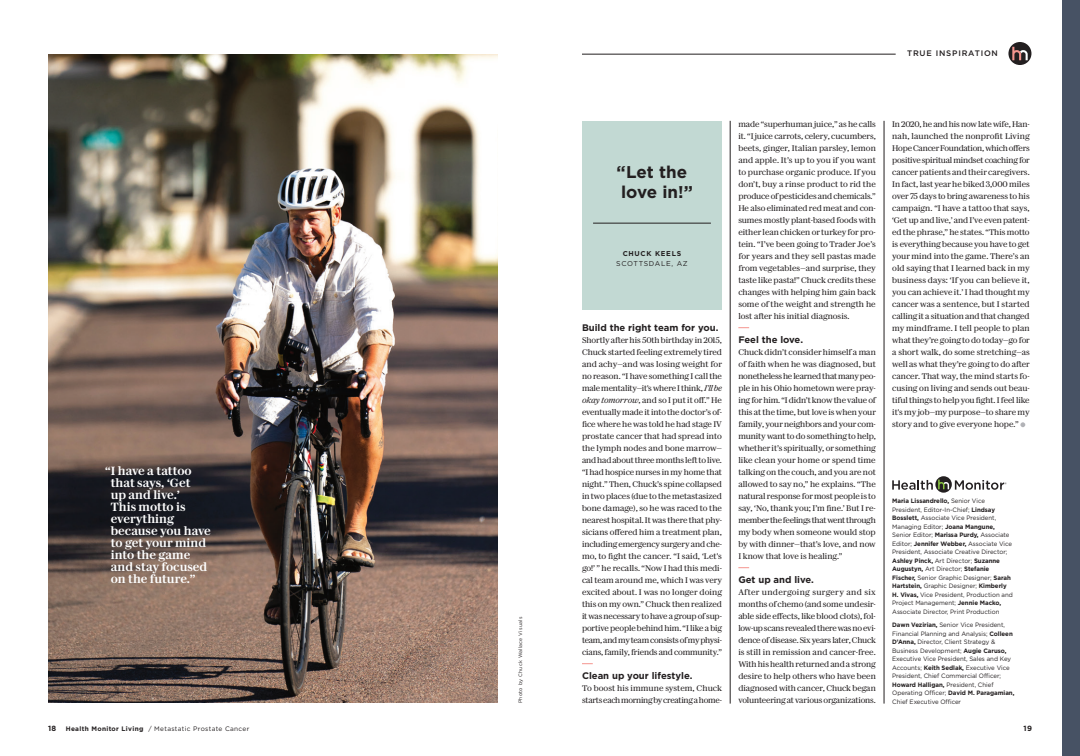
<style>
.page{position:relative;width:1080px;height:756px;background:#fff}
.page>*{position:absolute;margin:0;border:0;box-sizing:border-box;transform-origin:0 0}
.HED_Patient_Feature{font:700 17px/20px "Gotham";color:#231f20}
.t1{font:500 12px/12px "Darby Serif Text";color:#fff}
.BODY_COPY_SERIF{font:700 9.5px "Gotham";color:#231f20}
.BODY_COPY_SERIF-2{font:8.2px/12px "Darby Serif Text";letter-spacing:-.01em;color:#231f20;text-align:justify}
.TOC_Story_Subhead{font:500 8px "Gotham";letter-spacing:.1em;color:#231f20}
.t2{font:700 7.5px "Gotham";color:#231f20}
.InfoGraphic_BOOK{font:7px "Gotham";letter-spacing:.1em;color:#231f20}
.InforGraphic_Subhead_Gotham_BOLD{font:700 7px "Gotham";letter-spacing:.1em;color:#231f20}
.t3{font:6.5px "Gotham";letter-spacing:.05em;color:#231f20}
.t4{font:6.3px/8.5px "Gotham";letter-spacing:-.005em;color:#231f20}
.GUTTER_CREDIT{font:5px "Gotham";letter-spacing:.05em;color:#231f20}
.s1{font-style:italic}
.s2{font-weight:700}
</style>
<div class="page">
<svg style="left:1020px;top:422px;width:5px;height:5px"></svg>
<hr style="left:730px;top:121px;width:1px;height:583px;background:#231f20">
<hr style="left:884px;top:121px;width:1px;height:583px;background:#231f20">
<img style="left:48px;top:54px;width:450px;height:649px">
<div style="left:1062px;top:0;width:18px;height:756px;background:#475264"></div>
<div style="left:582px;top:121px;width:140px;height:189px;background:#c2d9d3"></div>
<hr style="left:593px;top:223px;width:118px;height:1px;background:#231f20">
<hr style="left:582px;top:54px;width:314px;height:1px;background:#231f20">
<svg style="left:1008px;top:42px;width:23px;height:23px"></svg>
<svg style="left:1012px;top:47px;width:16px;height:13px"></svg>
<svg style="left:955px;top:480px;width:52px;height:10px"></svg>
<svg style="left:935px;top:476px;width:17px;height:17px"></svg>
<svg style="left:892px;top:480px;width:57px;height:10px"></svg>
<p class="t1" style="left:111px;top:464px;width:102px;text-indent:-6px">“I have a tattoo that says, ‘Get<br>up and live.’<br>This motto is everything because you have to get your mind into the game and stay focused on the future.”</p>
<p class="GUTTER_CREDIT" style="left:517px;top:703px;width:88px;rotate:-90deg">Photo by Chuck Wallace Visuals</p>
<p class="TOC_Story_Subhead" style="left:907px;top:48px;width:92px">TRUE INSPIRATION</p>
<p class="HED_Patient_Feature" style="left:617px;top:162px;width:78px">“Let the love in!”</p>
<p class="InforGraphic_Subhead_Gotham_BOLD" style="left:623px;top:249px;width:60px">CHUCK KEELS</p>
<p class="InfoGraphic_BOOK" style="left:616px;top:259px;width:73px">SCOTTSDALE, AZ</p>
<p class="BODY_COPY_SERIF" style="left:582px;top:322px;width:138px">Build the right team for you.</p>
<p class="BODY_COPY_SERIF-2" style="left:582px;top:334px;width:142px">Shortly after his 50th birthday in 2015, Chuck started feeling extremely tired and achy—and was losing weight for no reason. “I have something I call the male mentality—it's where I think, <span class="s1">I’ll be okay tomorrow</span>, and so I put it off.” He eventually made it into the doctor’s of&shy;fice where he was told he had stage IV prostate cancer that had spread into the lymph nodes and bone marrow— and had about three months left to live. “I had hospice nurses in my home that night.” Then, Chuck’s spine collapsed in two places (due to the metastasized bone damage), so he was raced to the nearest hospital. It was there that phy&shy;sicians offered him a treatment plan, including emergency surgery and che&shy;mo, to fight the cancer. “I said, ‘Let's go!’ ” he recalls. “Now I had this medi&shy;cal team around me, which I was very excited about. I was no longer doing this on my own.” Chuck then realized it was necessary to have a group of sup&shy;portive people behind him. “I like a big team, and my team consists of my physi&shy;cians, family, friends and community.”</p>
<p class="BODY_COPY_SERIF" style="left:582px;top:670px;width:112px">Clean up your lifestyle.</p>
<p class="BODY_COPY_SERIF-2" style="left:582px;top:682px;width:142px">To boost his immune system, Chuck starts each morning by creating a home-</p>
<p class="BODY_COPY_SERIF-2" style="left:738px;top:118px;width:139px">made “superhuman juice,” as he calls it. “I juice carrots, celery, cucumbers, beets, ginger, Italian parsley, lemon and apple. It’s up to you if you want to purchase organic produce. If you don’t, buy a rinse product to rid the produce of pesticides and chemicals.” He also eliminated red meat and con&shy;sumes mostly plant-based foods with either lean chicken or turkey for pro&shy;tein. “I’ve been going to Trader Joe’s for years and they sell pastas made from vegetables—and surprise, they taste like pasta!” Chuck credits these changes with helping him gain back some of the weight and strength he lost after his initial diagnosis.</p>
<p class="BODY_COPY_SERIF" style="left:738px;top:334px;width:66px">Feel the love.</p>
<p class="BODY_COPY_SERIF-2" style="left:738px;top:346px;width:139px">Chuck didn’t consider himself a man of faith when he was diagnosed, but nonetheless he learned that many peo&shy;ple in his Ohio hometown were pray&shy;ing for him. “I didn’t know the value of this at the time, but love is when your family, your neighbors and your com&shy;munity want to do something to help, whether it’s spiritually, or something like clean your home or spend time talking on the couch, and you are not allowed to say no,” he explains. “The natural response for most people is to say, ‘No, thank you; I’m fine.’ But I re&shy;member the feelings that went through my body when someone would stop by with dinner—that’s love, and now I know that love is healing.”</p>
<p class="BODY_COPY_SERIF" style="left:738px;top:574px;width:77px">Get up and live.</p>
<p class="BODY_COPY_SERIF-2" style="left:738px;top:586px;width:139px">After undergoing surgery and six months of chemo (and some undesir&shy;able side effects, like blood clots), fol&shy;low-up scans revealed there was no evi&shy;dence of disease. Six years later, Chuck is still in remission and cancer-free.<br>With his health returned and a strong desire to help others who have been diagnosed with cancer, Chuck began volunteering at various organizations.</p>
<p class="BODY_COPY_SERIF-2" style="left:892px;top:118px;width:139px">In 2020, he and his now late wife, Han&shy;nah, launched the nonprofit Living Hope Cancer Foundation, which offers positive spiritual mindset coaching for cancer patients and their caregivers.<br>In fact, last year he biked 3,000 miles over 75 days to bring awareness to his campaign. “I have a tattoo that says, ‘Get up and live,’ and I’ve even patent&shy;ed the phrase,” he states. “This motto is everything because you have to get your mind into the game. There’s an old saying that I learned back in my business days: ‘If you can believe it, you can achieve it.’ I had thought my cancer was a sentence, but I started calling it a situation and that changed my mindframe. I tell people to plan what they’re going to do today—go for a short walk, do some stretching—as well as what they’re going to do after cancer. That way, the mind starts fo&shy;cusing on living and sends out beau&shy;tiful things to help you fight. I feel like it's my job—my purpose—to share my story and to give everyone hope.”</p>
<p class="t4" style="left:892px;top:497px;width:122px"><span class="s2">Maria Lissandrello,</span> Senior Vice President, Editor-In-Chief; <span class="s2">Lindsay Bosslett,</span> Associate Vice President, Managing Editor; <span class="s2">Joana Mangune, </span>Senior Editor; <span class="s2">Marissa Purdy,</span> Associate Editor; <span class="s2">Jennifer Webber,</span> Associate Vice President, Associate Creative Director; <span class="s2">Ashley Pinck,</span> Art Director; <span class="s2">Suzanne Augustyn,</span> Art Director; <span class="s2">Stefanie Fischer,</span> Senior Graphic Designer; <span class="s2">Sarah Hartstein,</span> Graphic Designer; <span class="s2">Kimberly H. Vivas,</span> Vice President, Production and Project Management; <span class="s2">Jennie Macko, </span>Associate Director, Print Production</p>
<p class="t4" style="left:892px;top:620px;width:124px"><span class="s2">Dawn Vezirian,</span> Senior Vice President, Financial Planning and Analysis; <span class="s2">Colleen D’Anna,</span> Director, Client Strategy &amp; Business Development; <span class="s2">Augie Caruso, </span>Executive Vice President, Sales and Key Accounts; <span class="s2">Keith Sedlak,</span> Executive Vice President, Chief Commercial Officer; <span class="s2">Howard Halligan,</span> President, Chief Operating Officer; <span class="s2">David M. Paragamian, </span>Chief Executive Officer</p>
<p class="t2" style="left:48px;top:723px;width:10px">18</p>
<p class="t3" style="left:66px;top:725px;width:185px"><span class="s2">Health Monitor Living</span> / Metastatic Prostate Cancer</p>
<p class="t2" style="left:1023px;top:723px;width:10px">19</p>
</div>
